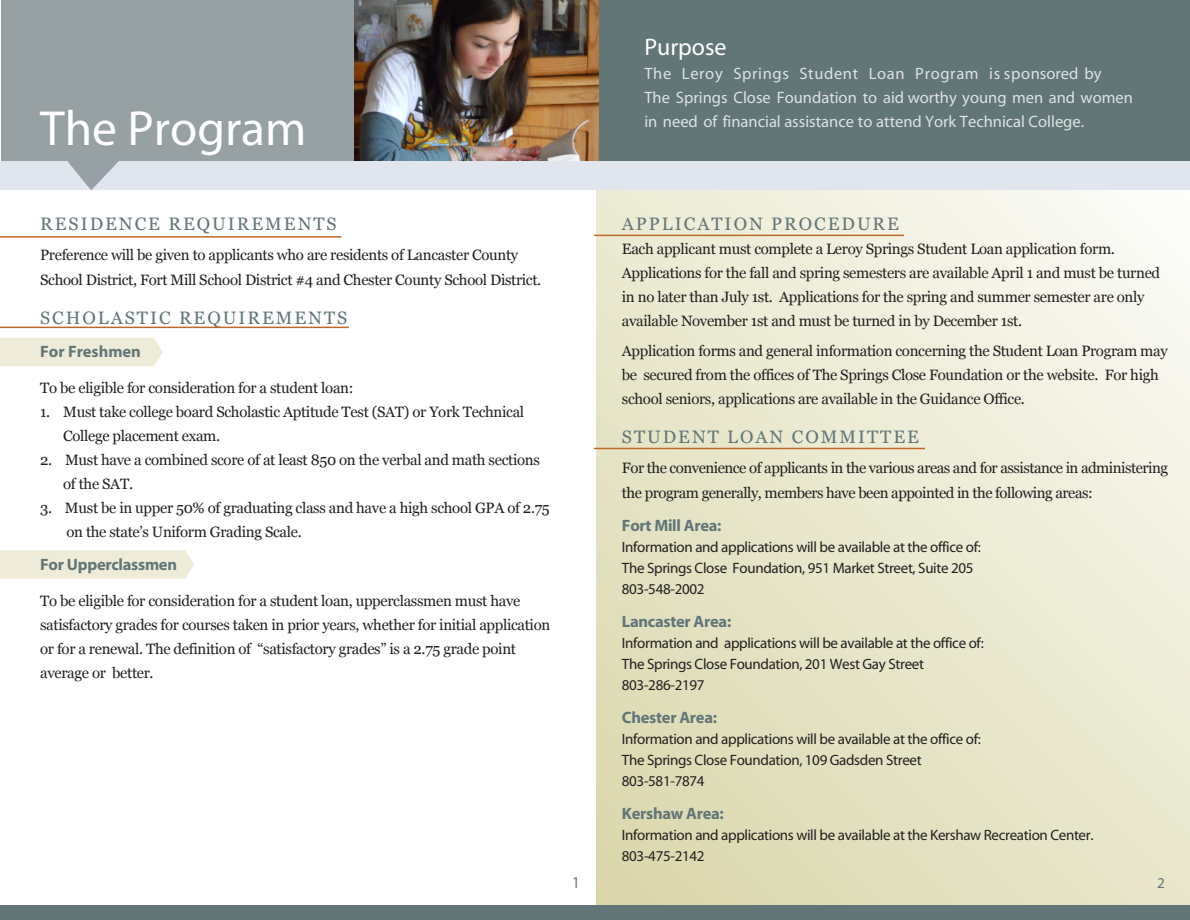
<style>
.page{position:relative;width:1190px;height:920px;background:#fff}
.page>*{position:absolute;margin:0;border:0;box-sizing:border-box;transform-origin:0 0}
.t1{font:49.5px "Myriad";color:#fff}
.t2{font:24px "Myriad";color:#fff}
.t3{font:18px "Georgia";letter-spacing:.11em;color:#627678}
.t4{font:16.65px "Myriad";color:#627678;scale:.9 1}
.t5{font:16.5px/24px "Myriad";color:rgb(255 255 255/.79)}
.t6{font:700 16.5px "Myriad";letter-spacing:-.015em;color:#627678}
.t7{font:15px/24px "Georgia";letter-spacing:-.02em;color:#231f20}
.t8{font:15px/21px "Myriad";letter-spacing:-.02em;color:#231f20}
.t9{font:15px "Myriad";color:#627678}
</style>
<div class="page">
<div style="left:1px;top:550px;width:193px;height:28px;background:#eeecd9"></div>
<div style="left:1px;top:338px;width:162px;height:28px;background:#eeecd9"></div>
<svg style="left:596px;top:181px;width:594px;height:727px;background:#eae8d0"></svg>
<div style="left:596px;top:1px;width:594px;height:180px;background:#627678"></div>
<img style="left:353px;top:1px;width:245px;height:160px">
<div style="left:1px;top:1px;width:352px;height:180px;background:#97a0a2"></div>
<div style="left:1px;top:161px;width:1188px;height:29px;background:#e1e6ee"></div>
<svg style="left:67px;top:161px;width:52px;height:29px"></svg>
<hr style="left:1px;top:326px;width:348px;height:2px;background:#be6928">
<hr style="left:1px;top:236px;width:340px;height:1px;background:#be6928">
<div style="left:1px;top:905px;width:1188px;height:14px;background:#627678"></div>
<img style="left:595px;top:1px;width:1px;height:180px">
<hr style="left:595px;top:447px;width:330px;height:2px;background:#be6928">
<hr style="left:595px;top:234px;width:309px;height:2px;background:#be6928">
<h1 class="t1" style="left:37px;top:104px;width:268px">The Program</h1>
<p class="t3" style="left:37px;top:213px;width:298px">RESIDENCE REQUIREMENTS</p>
<p class="t7" style="left:37px;top:244px;width:502px">Preference will be given to applicants who are residents of Lancaster County<br>School District, Fort Mill School District #4 and Chester County School District.</p>
<p class="t3" style="left:37px;top:306px;width:309px">SCHOLASTIC REQUIREMENTS</p>
<p class="t6" style="left:37px;top:342px;width:102px">For Freshmen</p>
<p class="t3" style="left:40px;top:213px;width:298px">RESIDENCE REQUIREMENTS</p>
<p class="t7" style="left:40px;top:244px;width:502px">Preference wi l be given to applicants who are residents of Lancaster County<br>School District, Fort Mi l School District #4 and Chester County School District.</p>
<p class="t3" style="left:40px;top:306px;width:309px">SCHOLASTIC REQUIREMENTS</p>
<p class="t6" style="left:40px;top:342px;width:102px">For Freshmen</p>
<p class="t7" style="left:40px;top:376px;width:315px">To be eligible for consideration for a student loan:</p>
<p class="t7" style="left:63px;top:400px;width:462px;text-indent:-23px">1. Must take college board Scholastic Aptitude Test (SAT) or York Technical<br>College placement exam.</p>
<p class="t7" style="left:63px;top:448px;width:478px;text-indent:-23px">2. Must have a combined score of at least 850 on the verbal and math sections of the SAT.</p>
<p class="t7" style="left:66px;top:496px;width:485px;text-indent:-26px">3. Must be in upper 50% of graduating class and have a high school GPA of 2.75 on the state’s Uniform Grading Scale.</p>
<p class="t6" style="left:40px;top:555px;width:138px">For Upperclassmen</p>
<p class="t7" style="left:40px;top:589px;width:511px">To be eligible for consideration for a student lo n, upperclassmen must have satisfactory grades for courses taken in prior yea s, whether for initial application or for a renewal. The definition of “satisfactory grades” is a 2.75 grade point average or better.</p>
<p class="t7" style="left:37px;top:589px;width:511px">satisfactory grades for courses taken in prior years, whether for initial application or for a renewal. The definition of “satisfactory grades” is a 2.75 grade point average or better.</p>
<p class="t4" style="left:572px;top:873px;width:10px">1</p>
<h2 class="t2" style="left:644px;top:35px;width:84px">Purpose</h2>
<p class="t5" style="left:644px;top:62px;width:490px">The Leroy Springs Student Loan Program is sponsored by<br>The Springs Close Foundation to aid worthy young men and women in need of financial assistance to attend York Technical College.</p>
<p class="t3" style="left:622px;top:213px;width:279px">APPLICATION PROCEDURE</p>
<p class="t7" style="left:622px;top:237px;width:540px">Each applicant must complete a Leroy Springs Student Loan application form.<br>Applications for the fall and spring semesters are available April 1 and must be turned in no later than July 1st. Applications for the spring and summer semester are only available November 1st and must be turned in by December 1st.</p>
<p class="t7" style="left:622px;top:339px;width:547px">Application forms and general information concerning the Student Loan Program may be secured from the offices of The Springs Close Foundation or the website. For high school seniors, applications are available in the Guidance Office.</p>
<p class="t3" style="left:622px;top:426px;width:298px">STUDENT LOAN COMMITTEE</p>
<p class="t7" style="left:622px;top:456px;width:547px">For the convenience of applicants in the various areas and for assistance in administering the program generally, members have been appointed in the following areas:</p>
<p class="t6" style="left:622px;top:516px;width:101px">Fort Mill Area:</p>
<p class="t8" style="left:622px;top:536px;width:360px">Information and applications will be available at the office of:<br>The Springs Close Foundation, 951 Market Street, Suite 205<br>803-548-2002</p>
<p class="t6" style="left:622px;top:612px;width:111px">Lancaster Area:</p>
<p class="t8" style="left:622px;top:632px;width:363px">Information and applications will be available at the office of:<br>The Springs Close Foundation, 201 West Gay Street<br>803-286-2197</p>
<p class="t6" style="left:622px;top:708px;width:97px">Chester Area:</p>
<p class="t8" style="left:622px;top:728px;width:360px">Information and applications will be available at the office of:<br>The Springs Close Foundation, 109 Gadsden Street<br>803-581-7874</p>
<p class="t6" style="left:622px;top:804px;width:103px">Kershaw Area:</p>
<p class="t8" style="left:622px;top:824px;width:473px">Information and applications will be available at the Kershaw Recreation Center.<br>803-475-2142</p>
<p class="t9" style="left:1157px;top:876px;width:9px">2</p>
</div>
